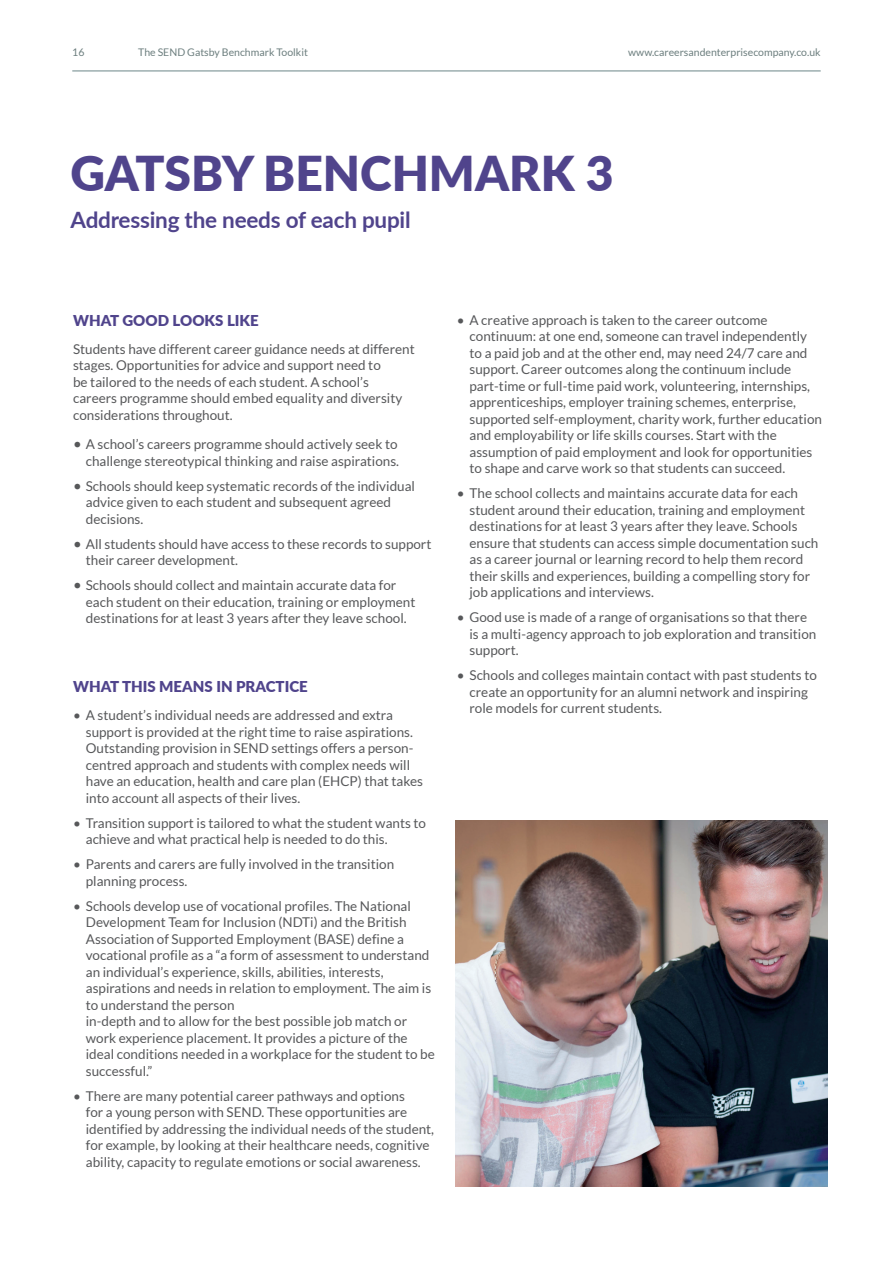
<style>
.page{position:relative;width:893px;height:1263px;background:#fff}
.page>*{position:absolute;margin:0;border:0;box-sizing:border-box;transform-origin:0 0}
.t1{font:900 48px "Lato";color:#50448c}
.t2{font:700 22.5px "Lato";letter-spacing:-.01em;color:#50448c}
.t3{font:900 15px "Lato";color:#50448c}
.t4{font:13.5px/16.5px "Lato";color:#57585a}
.t5{font:10.5px "Lato";color:#6c7e7e}
.s1{font-size:15px}
</style>
<div class="page">
<hr style="left:72px;top:70px;width:749px;height:2px;background:#9dafb0">
<img style="left:455px;top:821px;width:372px;height:365px">
<p class="t5" style="left:72px;top:46px;width:14px">16</p>
<p class="t5" style="left:138px;top:46px;width:171px">The SEND Gatsby Benchmark Toolkit</p>
<p class="t5" style="left:628px;top:46px;width:194px">www.careersandenterprisecompany.co.uk</p>
<h1 class="t1" style="left:71px;top:138px;width:544px">GATSBY BENCHMARK 3</h1>
<h2 class="t2" style="left:71px;top:204px;width:342px">Addressing the needs of each pupil</h2>
<p class="t3" style="left:73px;top:309px;width:187px">WHAT GOOD LOOKS LIKE</p>
<p class="t4" style="left:73px;top:341px;width:343px">Students have different career guidance needs at different stages. Opportunities for advice and support need to<br>be tailored to the needs of each student. A school’s careers programme should embed equality and diversity considerations throughout.</p>
<p class="t4" style="left:73px;top:436px;width:327px;text-align:right"><span class="s1">•</span> A school’s careers programme should actively seek to challenge stereotypical thinking and raise aspirations.</p>
<p class="t4" style="left:86px;top:477px;width:331px;text-indent:-13px"><span class="s1">•</span> Schools should keep systematic records of the individual advice given to each student and subsequent agreed decisions.</p>
<p class="t4" style="left:86px;top:535px;width:347px;text-indent:-13px"><span class="s1">•</span> All students should have access to these records to support their career development.</p>
<p class="t4" style="left:86px;top:577px;width:331px;text-indent:-13px"><span class="s1">•</span> Schools should collect and maintain accurate data for each student on their education, training or employment destinations for at least 3 years after they leave school.</p>
<p class="t3" style="left:73px;top:676px;width:236px">WHAT THIS MEANS IN PRACTICE</p>
<p class="t4" style="left:86px;top:707px;width:339px;text-indent:-13px">• A student’s individual needs are addressed and extra support is provided at the right time to raise aspirations.<br>Outstanding provision in SEND settings offers a person&shy;centred approach and students with complex needs will have an education, health and care plan (EHCP) that takes into account all aspects of their lives.</p>
<p class="t4" style="left:86px;top:814px;width:342px;text-indent:-13px">• Transition support is tailored to what the student wants to achieve and what practical help is needed to do this.</p>
<p class="t4" style="left:86px;top:856px;width:310px;text-indent:-13px">• Parents and carers are fully involved in the transition planning process.</p>
<p class="t4" style="left:86px;top:897px;width:351px;text-indent:-13px">• Schools develop use of vocational profiles. The National Development Team for Inclusion (NDTi) and the British Association of Supported Employment (BASE) define a vocational profile as a “a form of assessment to understand an individual’s experience, skills, abilities, interests, aspirations and needs in relation to employment. The aim is to understand the person<br>in-depth and to allow for the best possible job match or work experience placement. It provides a picture of the ideal conditions needed in a workplace for the student to be successful.”</p>
<p class="t4" style="left:86px;top:1087px;width:350px;text-indent:-13px">• There are many potential career pathways and options<br>for a young person with SEND. These opportunities are identified by addressing the individual needs of the student, for example, by looking at their healthcare needs, cognitive ability, capacity to regulate emotions or social awareness.</p>
<p class="t4" style="left:469px;top:312px;width:354px;text-indent:-13px">• A creative approach is taken to the career outcome continuum: at one end, someone can travel independently to a paid job and at the other end, may need 24/7 care and support. Career outcomes along the continuum include part-time or full-time paid work, volunteering, internships, apprenticeships, employer training schemes, enterprise, supported self-employment, charity work, further education and employability or life skills courses. Start with the assumption of paid employment and look for opportunities to shape and carve work so that students can succeed.</p>
<p class="t4" style="left:469px;top:485px;width:350px;text-indent:-13px">• The school collects and maintains accurate data for each student around their education, training and employment destinations for at least 3 years after they leave. Schools ensure that students can access simple documentation such as a career journal or learning record to help them record their skills and experiences, building a compelling story for job applications and interviews.</p>
<p class="t4" style="left:469px;top:609px;width:348px;text-indent:-13px">• Good use is made of a range of organisations so that there is a multi-agency approach to job exploration and transition support.</p>
<p class="t4" style="left:469px;top:667px;width:349px;text-indent:-13px">• Schools and colleges maintain contact with past students to create an opportunity for an alumni network and inspiring role models for current students.</p>
</div>
